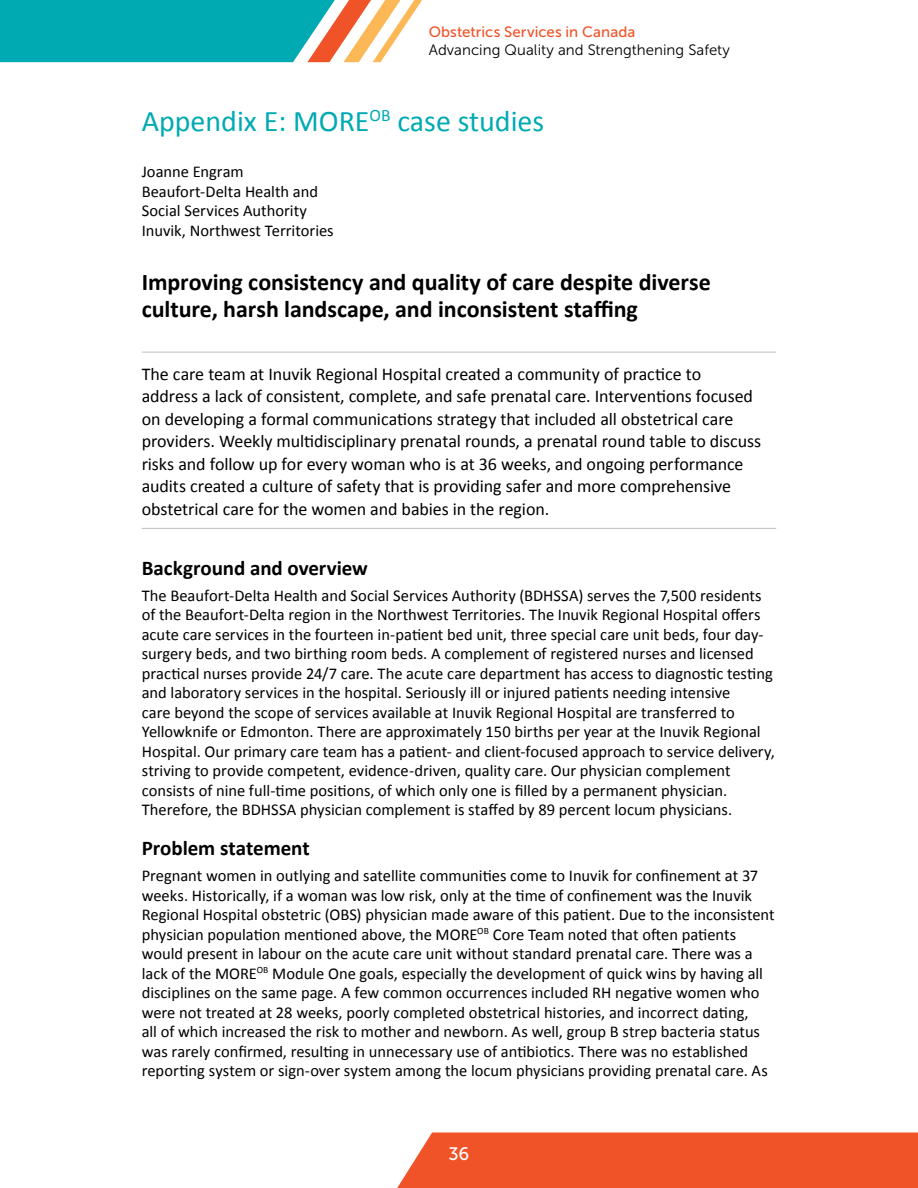
<style>
.page{position:relative;width:918px;height:1188px;background:#fff}
.page>*{position:absolute;margin:0;border:0;box-sizing:border-box;transform-origin:0 0}
.t1{font:30px "Calibri";color:#00aab3}
.t2{font:700 24px/27px "Calibri";color:#000}
.t3{font:700 21px "Calibri";letter-spacing:-.005em;color:#000}
.t4{font:18px/22.5px "Calibri";letter-spacing:-.005em;color:#000}
.t5{font:18px "Museo Sans 500";color:#fff}
.t6{font:16.5px/19.5px "Calibri";color:#000}
.t7{font:15px "Museo Sans 300";letter-spacing:.005em;color:#000}
.t8{font:15px "Museo Sans 500";letter-spacing:.005em;color:#f05328}
</style>
<div class="page">
<div style="left:397px;top:1132px;width:521px;height:56px;background:#f05328"></div>
<svg style="left:0;top:0;width:422px;height:62px;background:#40b2b1"></svg>
<hr style="left:142px;top:352px;width:634px;height:1px;background:#bcbec0">
<hr style="left:142px;top:528px;width:634px;height:1px;background:#bcbec0">
<p class="t8" style="left:429px;top:23px;width:208px">Obstetrics Services in Canada</p>
<p class="t7" style="left:429px;top:42px;width:303px">Advancing Quality and Strengthening Safety</p>
<h1 class="t1" style="left:142px;top:102px;width:404px">Appendix E: MORE<sup>OB</sup> case studies</h1>
<p class="t6" style="left:142px;top:162px;width:194px">Joanne Engram<br>Beaufort-Delta Health and<br>Social Services Authority<br>Inuvik, Northwest Territories</p>
<h2 class="t2" style="left:142px;top:268px;width:571px">Improving consistency and quality of care despite diverse culture, harsh landscape, and inconsistent staffing</h2>
<p class="t4" style="left:142px;top:362px;width:621px">The care team at Inuvik Regional Hospital created a community of practice to address a lack of consistent, complete, and safe prenatal care. Interventions focused on developing a formal communications strategy that included all obstetrical care providers. Weekly multidisciplinary prenatal rounds, a prenatal round table to discuss risks and follow up for every woman who is at 36 weeks, and ongoing performance audits created a culture of safety that is providing safer and more comprehensive obstetrical care for the women and babies in the region.</p>
<p class="t3" style="left:142px;top:554px;width:228px">Background and overview</p>
<p class="t6" style="left:142px;top:586px;width:635px">The Beaufort-Delta Health and Social Services Authority (BDHSSA) serves the 7,500 residents of the Beaufort-Delta region in the Northwest Territories. The Inuvik Regional Hospital offers acute care services in the fourteen in-patient bed unit, three special care unit beds, four day&shy;surgery beds, and two birthing room beds. A complement of registered nurses and licensed practical nurses provide 24/7 care. The acute care department has access to diagnostic testing and laboratory services in the hospital. Seriously ill or injured patients needing intensive<br>care beyond the scope of services available at Inuvik Regional Hospital are transferred to Yellowknife or Edmonton. There are approximately 150 births per year at the Inuvik Regional Hospital. Our primary care team has a patient- and client-focused approach to service delivery, striving to provide competent, evidence-driven, quality care. Our physician complement consists of nine full-time positions, of which only one is filled by a permanent physician.<br>Therefore, the BDHSSA physician complement is staffed by 89 percent locum physicians.</p>
<p class="t3" style="left:142px;top:835px;width:169px">Problem statement</p>
<p class="t6" style="left:142px;top:866px;width:635px">Pregnant women in outlying and satellite communities come to Inuvik for confinement at 37 weeks. Historically, if a woman was low risk, only at the time of confinement was the Inuvik Regional Hospital obstetric (OBS) physician made aware of this patient. Due to the inconsistent physician population mentioned above, the MORE<sup>OB</sup> Core Team noted that often patients would present in labour on the acute care unit without standard prenatal care. There was a lack of the MORE<sup>OB</sup> Module One goals, especially the development of quick wins by having all disciplines on the same page. A few common occurrences included RH negative women who were not treated at 28 weeks, poorly completed obstetrical histories, and incorrect dating,<br>all of which increased the risk to mother and newborn. As well, group B strep bacteria status was rarely confirmed, resulting in unnecessary use of antibiotics. There was no established reporting system or sign-over system among the locum physicians providing prenatal care. As</p>
<p class="t5" style="left:449px;top:1144px;width:22px">36</p>
</div>
